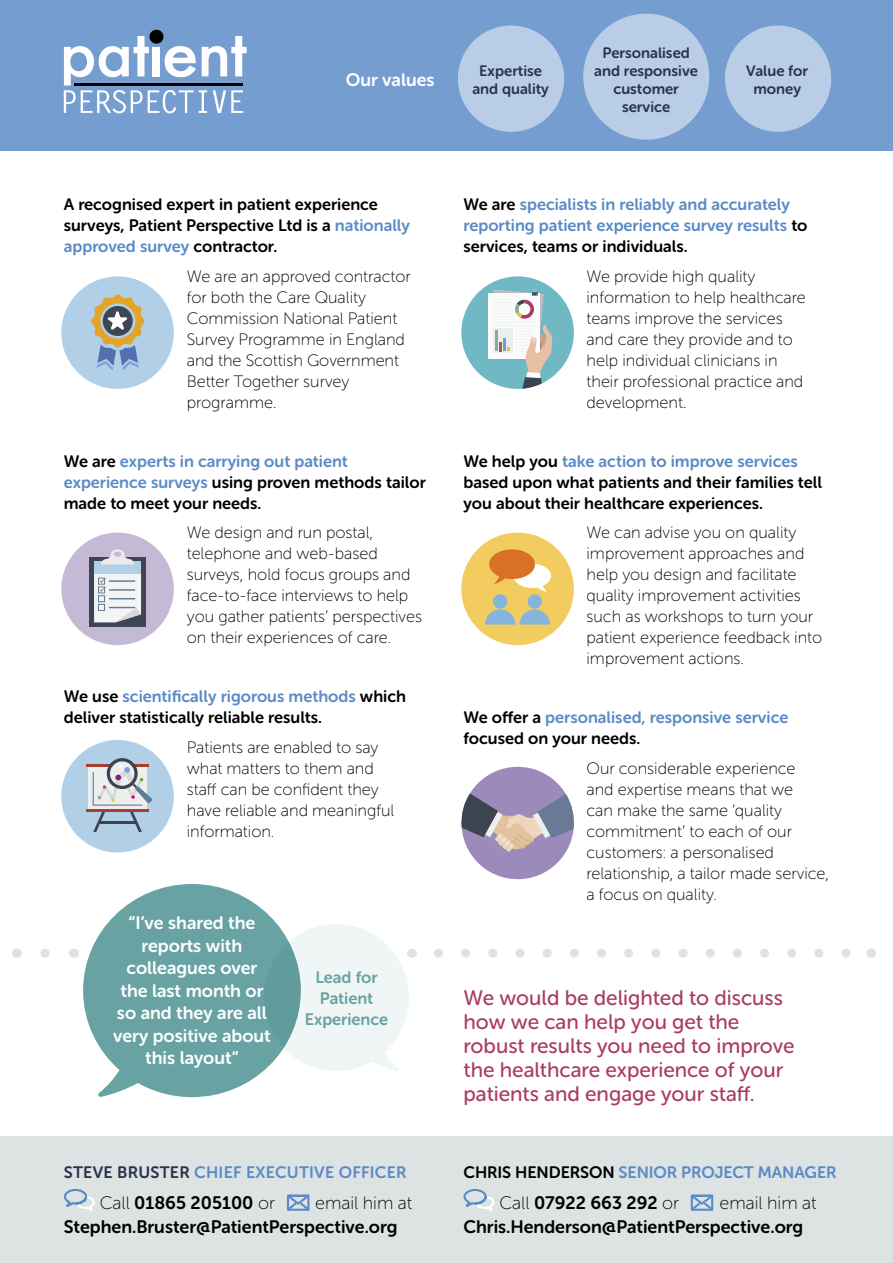
<style>
.page{position:relative;width:893px;height:1263px;background:#fff}
.page>*{position:absolute;margin:0;border:0;box-sizing:border-box;transform-origin:0 0}
.text{font:21px/24px "Museo Sans Rounded 500";color:#ab3b66}
.t1{font:18px "Museo Sans Rounded 700";color:#000}
.text-2{font:18px/22.5px "Museo Sans Rounded 700";color:#fff;text-align:center}
.t2{font:18px "Museo Sans Rounded 100";color:#000}
.text-3{font:16.5px/21px "Museo Sans Rounded 100";color:#000}
.text-4{font:16.5px/21px "Museo Sans Rounded 700";color:#000}
.text-5{font:16.5px/21px "Museo Sans Rounded 700";color:#5b8bc6}
.text-6{font:16.5px/21px "Museo Sans Rounded 700";color:#68a2a2;text-align:center}
.text-7{font:15px/18px "Museo Sans Rounded 700";color:#29334a;text-align:center}
.s1{color:#5b8bc6}
.s2{color:#000}
.s3{color:#29334a}
.s4{font-family:"Museo Sans Rounded 100"}
</style>
<div class="page">
<div style="left:0;top:0;width:892px;height:150px;background:#759dcf"></div>
<svg style="left:64px;top:30px;width:183px;height:83px"></svg>
<div style="left:0;top:1137px;width:893px;height:126px;background:#dde2e2"></div>
<svg style="left:64px;top:1188px;width:31px;height:23px"></svg>
<svg style="left:463px;top:1189px;width:32px;height:22px"></svg>
<svg style="left:287px;top:1194px;width:23px;height:17px"></svg>
<svg style="left:690px;top:1194px;width:24px;height:17px"></svg>
<div style="left:461px;top:276px;width:113px;height:113px;background:#70b8c4;border-radius:50%"></div>
<svg style="left:488px;top:289px;width:64px;height:100px"></svg>
<div style="left:461px;top:533px;width:113px;height:112px;background:#f2cc5e;border-radius:50%"></div>
<svg style="left:489px;top:549px;width:62px;height:43px"></svg>
<div style="left:493px;top:594px;width:14px;height:15px;background:#85b5db;border-radius:50%"></div>
<div style="left:528px;top:594px;width:14px;height:15px;background:#85b5db;border-radius:50%"></div>
<svg style="left:485px;top:609px;width:65px;height:16px"></svg>
<div style="left:461px;top:767px;width:113px;height:112px;background:#9c8aba;border-radius:50%"></div>
<svg style="left:461px;top:793px;width:113px;height:59px"></svg>
<div style="left:61px;top:740px;width:113px;height:112px;background:#b1d0e8;border-radius:50%"></div>
<div style="left:89px;top:767px;width:58px;height:42px;background:#edeeee"></div>
<hr style="left:86px;top:764px;width:63px;height:3px;background:#a3402e">
<hr style="left:86px;top:809px;width:63px;height:3px;background:#a3402e">
<svg style="left:92px;top:758px;width:60px;height:74px"></svg>
<div style="left:61px;top:533px;width:113px;height:112px;background:#c4bad6;border-radius:50%"></div>
<div style="left:89px;top:557px;width:57px;height:70px;background:#3e4654"></div>
<div style="left:94px;top:561px;width:47px;height:13px;background:#b1d0e8"></div>
<svg style="left:101px;top:549px;width:34px;height:15px"></svg>
<svg style="left:94px;top:574px;width:47px;height:48px"></svg>
<div style="left:61px;top:276px;width:113px;height:113px;background:#b1d0e8;border-radius:50%"></div>
<svg style="left:74px;top:279px;width:87px;height:92px"></svg>
<svg style="left:438px;top:949px;width:413px;height:9px"></svg>
<svg style="left:45px;top:949px;width:5px;height:9px"></svg>
<hr style="left:75px;top:83px;width:168px;height:2px;background:#000">
<div style="left:458px;top:26px;width:106px;height:106px;background:#b9cde6;border-radius:50%"></div>
<div style="left:583px;top:14px;width:126px;height:126px;background:#b9cde6;border-radius:50%"></div>
<div style="left:725px;top:26px;width:106px;height:106px;background:#b9cde6;border-radius:50%"></div>
<svg style="left:83px;top:884px;width:194px;height:213px;fill:#68a2a2"></svg>
<svg style="left:264px;top:924px;width:148px;height:147px"></svg>
<p class="text-2" style="left:346px;top:68px;width:90px">Our values</p>
<p class="text-7" style="left:479px;top:62px;width:64px">Expertise</p>
<p class="text-7" style="left:472px;top:80px;width:78px">and quality</p>
<p class="text-7" style="left:594px;top:44px;width:105px">Personalised and responsive customer service</p>
<p class="text-7" style="left:746px;top:62px;width:63px">Value for money</p>
<p class="text-4" style="left:64px;top:194px;width:348px">A recognised expert in patient experience surveys, Patient Perspective Ltd is a <span class="s1">nationally approved survey</span> contractor.</p>
<p class="text-3" style="left:187px;top:266px;width:225px">We are an approved contractor for both the Care Quality<br>Commission National Patient<br>Survey Programme in England and the Scottish Government<br>Better Together survey programme.</p>
<p class="text-4" style="left:64px;top:450px;width:364px">We are <span class="s1">experts in carrying out patient experience surveys</span> using proven methods tailor made to meet your needs.</p>
<p class="text-3" style="left:187px;top:522px;width:237px">We design and run postal, telephone and web-based surveys, hold focus groups and face-to-face interviews to help you gather patients’ perspectives on their experiences of care.</p>
<p class="text-4" style="left:64px;top:686px;width:344px">We use <span class="s1">scientifically rigorous methods</span> which deliver statistically reliable results.</p>
<p class="text-3" style="left:187px;top:737px;width:209px">Patients are enabled to say what matters to them and staff can be confident they have reliable and meaningful information.</p>
<p class="text-2" style="left:113px;top:912px;width:159px">“I’ve shared the reports with colleagues over the last month or so and they are all very positive about this layout”</p>
<p class="text-6" style="left:305px;top:967px;width:85px">Lead for<br>Patient<br>Experience</p>
<p class="text-5" style="left:463px;top:194px;width:346px"><span class="s2">We are</span> specialists in reliably and accurately reporting patient experience survey results <span class="s2">to services, teams or individuals.</span></p>
<p class="text-3" style="left:586px;top:266px;width:221px">We provide high quality information to help healthcare teams improve the services and care they provide and to help individual clinicians in their professional practice and development.</p>
<p class="text-4" style="left:463px;top:450px;width:360px">We help you <span class="s1">take action to improve services </span>based upon what patients and their families tell you about their healthcare experiences.</p>
<p class="text-3" style="left:586px;top:522px;width:237px">We can advise you on quality improvement approaches and help you design and facilitate quality improvement activities such as workshops to turn your patient experience feedback into improvement actions.</p>
<p class="text-5" style="left:463px;top:707px;width:326px"><span class="s2">We offer a</span> personalised, responsive service <span class="s2">focused on your needs.</span></p>
<p class="text-3" style="left:586px;top:758px;width:244px">Our considerable experience<br>and expertise means that we<br>can make the same ‘quality commitment’ to each of our customers: a personalised relationship, a tailor made service, a focus on quality.</p>
<p class="text" style="left:463px;top:985px;width:333px">We would be delighted to discuss how we can help you get the robust results you need to improve the healthcare experience of your patients and engage your staff.</p>
<p class="text-5" style="left:64px;top:1161px;width:344px"><span class="s3">STEVE BRUSTER</span> CHIEF EXECUTIVE OFFICER</p>
<p class="text-5" style="left:463px;top:1161px;width:374px"><span class="s2">CHRIS HENDERSON</span> SENIOR PROJECT MANAGER</p>
<p class="t1" style="left:100px;top:1192px;width:176px"><span class="s4">Call</span> 01865 205100 <span class="s4">or</span></p>
<p class="t2" style="left:315px;top:1193px;width:98px">email him at</p>
<p class="t1" style="left:64px;top:1216px;width:335px">Stephen.Bruster@PatientPerspective.org</p>
<p class="t1" style="left:499px;top:1192px;width:181px"><span class="s4">Call</span> 07922 663 292 <span class="s4">or</span></p>
<p class="t2" style="left:720px;top:1193px;width:98px">email him at</p>
<p class="t1" style="left:463px;top:1216px;width:341px">Chris.Henderson@PatientPerspective.org</p>
</div>
